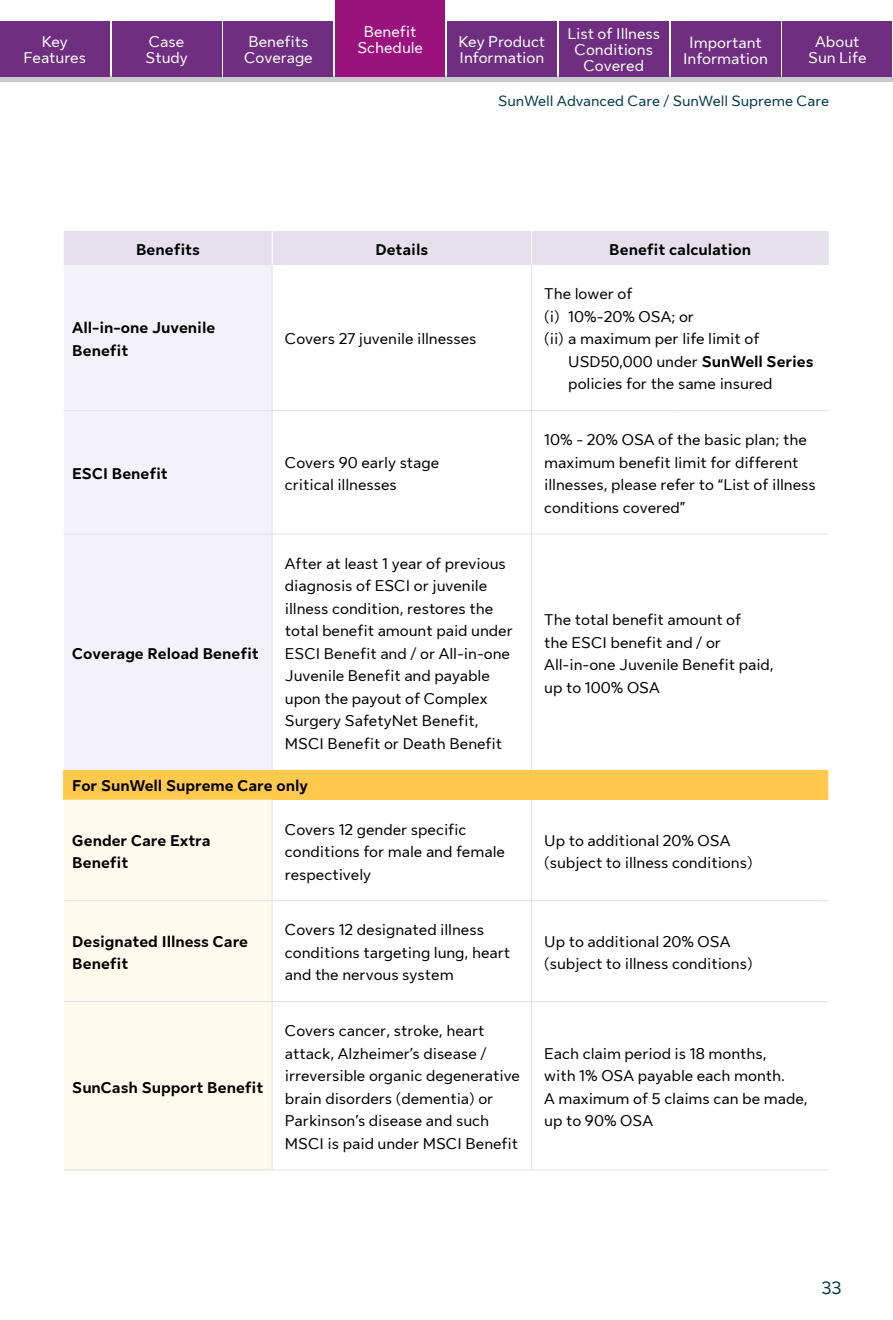
<style>
.page{position:relative;width:893px;height:1320px;background:#fff}
.page>*{position:absolute;margin:0;border:0;box-sizing:border-box;transform-origin:0 0}
.t1{font:18px "Sun Life New Text";color:#003b49}
.t2{font:15.75px/22.5px "Sun Life New Text";color:#000}
.t3{font:700 15.75px/22.5px "Sun Life New Text";color:#000}
.t4{font:15.75px/16.2px "Sun Life New Text";color:#fff;text-align:center}
.t5{font:15px "Sun Life New Text";color:#003b49}
.s1{font-size:16.5px}
.s2{font-weight:700}
</style>
<div class="page">
<div style="left:64px;top:231px;width:765px;height:34px;background:#e4e1ec"></div>
<div style="left:64px;top:265px;width:208px;height:505px;background:#f4f2f9"></div>
<div style="left:64px;top:770px;width:765px;height:30px;background:#ffc94e"></div>
<div style="left:64px;top:800px;width:208px;height:370px;background:#fffaee"></div>
<hr style="left:64px;top:1170px;width:208px;height:1px;background:#e5deec">
<hr style="left:272px;top:1170px;width:259px;height:1px;background:#e5deec">
<hr style="left:531px;top:1170px;width:147px;height:1px;background:#e5deec">
<hr style="left:678px;top:1170px;width:151px;height:1px;background:#e5deec">
<hr style="left:828px;top:770px;width:1px;height:30px;background:#fff">
<hr style="left:272px;top:265px;width:1px;height:145px;background:#e5deec">
<hr style="left:531px;top:265px;width:1px;height:145px;background:#e5deec">
<hr style="left:64px;top:410px;width:208px;height:1px;background:#e5deec">
<hr style="left:272px;top:410px;width:259px;height:1px;background:#e5deec">
<hr style="left:272px;top:411px;width:1px;height:123px;background:#e5deec">
<hr style="left:531px;top:410px;width:147px;height:1px;background:#e5deec">
<hr style="left:531px;top:411px;width:1px;height:123px;background:#e5deec">
<hr style="left:678px;top:410px;width:150px;height:1px;background:#e5deec">
<hr style="left:64px;top:534px;width:208px;height:1px;background:#e5deec">
<hr style="left:272px;top:534px;width:259px;height:1px;background:#e5deec">
<hr style="left:272px;top:534px;width:1px;height:236px;background:#e5deec">
<hr style="left:531px;top:534px;width:147px;height:1px;background:#e5deec">
<hr style="left:531px;top:534px;width:1px;height:236px;background:#e5deec">
<hr style="left:678px;top:534px;width:150px;height:1px;background:#e5deec">
<hr style="left:272px;top:800px;width:1px;height:100px;background:#e5deec">
<hr style="left:531px;top:800px;width:1px;height:100px;background:#e5deec">
<hr style="left:64px;top:900px;width:208px;height:1px;background:#e5deec">
<hr style="left:272px;top:900px;width:259px;height:1px;background:#e5deec">
<hr style="left:272px;top:901px;width:1px;height:100px;background:#e5deec">
<hr style="left:531px;top:900px;width:147px;height:1px;background:#e5deec">
<hr style="left:531px;top:901px;width:1px;height:100px;background:#e5deec">
<hr style="left:678px;top:900px;width:150px;height:1px;background:#e5deec">
<hr style="left:64px;top:1001px;width:208px;height:1px;background:#e5deec">
<hr style="left:272px;top:1001px;width:259px;height:1px;background:#e5deec">
<hr style="left:272px;top:1002px;width:1px;height:168px;background:#e5deec">
<hr style="left:531px;top:1001px;width:147px;height:1px;background:#e5deec">
<hr style="left:531px;top:1002px;width:1px;height:168px;background:#e5deec">
<hr style="left:678px;top:1001px;width:150px;height:1px;background:#e5deec">
<hr style="left:272px;top:231px;width:1px;height:34px;background:#fff">
<hr style="left:531px;top:231px;width:1px;height:34px;background:#fff">
<div style="left:0;top:77px;width:893px;height:5px;background:#c8c9cd"></div>
<div style="left:335px;top:0;width:110px;height:77px;background:#9a137d"></div>
<div style="left:112px;top:21px;width:109px;height:56px;background:#6f2e80"></div>
<div style="left:559px;top:21px;width:110px;height:56px;background:#6f2e80"></div>
<div style="left:0;top:21px;width:110px;height:56px;background:#6f2e80"></div>
<div style="left:224px;top:21px;width:109px;height:56px;background:#6f2e80"></div>
<div style="left:671px;top:21px;width:109px;height:56px;background:#6f2e80"></div>
<div style="left:447px;top:21px;width:110px;height:56px;background:#6f2e80"></div>
<div style="left:782px;top:21px;width:110px;height:56px;background:#6f2e80"></div>
<p class="t4" style="left:357px;top:22px;width:67px">Benefit<br>Schedule</p>
<p class="t4" style="left:145px;top:33px;width:44px;text-align:left">Case<br>Study</p>
<p class="t4" style="left:567px;top:25px;width:94px">List of Illness<br>Conditions<br>Covered</p>
<p class="t4" style="left:24px;top:33px;width:64px">Key<br>Features</p>
<p class="t4" style="left:244px;top:33px;width:70px;text-align:left">Benefits<br>Coverage</p>
<p class="t4" style="left:683px;top:33px;width:86px"><span class="s1">I</span>mportant<br>Information</p>
<p class="t4" style="left:459px;top:33px;width:88px;text-align:left">Key Product<br>Information</p>
<p class="t4" style="left:808px;top:33px;width:60px">About<br>Sun Life</p>
<p class="t5" style="left:498px;top:90px;width:333px">SunWell Advanced Care / SunWell Supreme Care</p>
<p class="t3" style="left:136px;top:237px;width:65px">Benefits</p>
<p class="t3" style="left:376px;top:237px;width:54px">Details</p>
<p class="t3" style="left:609px;top:237px;width:143px">Benefit calculation</p>
<p class="t3" style="left:72px;top:316px;width:144px">All-in-one Juvenile<br>Benefit</p>
<p class="t2" style="left:285px;top:327px;width:193px">Covers 27 juvenile illnesses</p>
<p class="t3" style="left:72px;top:461px;width:97px">ESCI Benefit</p>
<p class="t2" style="left:285px;top:450px;width:156px">Covers 90 early stage critical illnesses</p>
<p class="t3" style="left:72px;top:641px;width:188px">Coverage Reload Benefit</p>
<p class="t2" style="left:285px;top:551px;width:229px">After at least 1 year of previous diagnosis of ESCI or juvenile illness condition, restores the total benefit amount paid under<br>ESCI Benefit and / or All-in-one<br>Juvenile Benefit and payable upon the payout of Complex<br>Surgery SafetyNet Benefit,<br>MSCI Benefit or Death Benefit</p>
<p class="t3" style="left:72px;top:773px;width:237px">For SunWell Supreme Care only</p>
<p class="t2" style="left:544px;top:282px;width:90px">The lower of</p>
<p class="t2" style="left:544px;top:304px;width:151px">(i) 10%-20% OSA; or</p>
<p class="t2" style="left:544px;top:327px;width:217px">(ii) a maximum per life limit of</p>
<p class="t2" style="left:568px;top:349px;width:247px">USD50,000 under <span class="s2">SunWell Series</span></p>
<p class="t2" style="left:568px;top:372px;width:206px">policies for the same insured</p>
<p class="t2" style="left:544px;top:428px;width:273px">10% - 20% OSA of the basic plan; the maximum benefit limit for different illnesses, please refer to “List of illness conditions covered”</p>
<p class="t2" style="left:544px;top:607px;width:231px">The total benefit amount of<br>the ESCI benefit and / or<br>All-in-one Juvenile Benefit paid, up to 100% OSA</p>
<p class="t3" style="left:72px;top:828px;width:140px">Gender Care Extra<br>Benefit</p>
<p class="t2" style="left:285px;top:817px;width:221px">Covers 12 gender specific conditions for male and female respectively</p>
<p class="t2" style="left:544px;top:828px;width:210px">Up to additional 20% OSA (subject to illness conditions)</p>
<p class="t3" style="left:72px;top:929px;width:177px">Designated Illness Care<br>Benefit</p>
<p class="t2" style="left:285px;top:918px;width:227px">Covers 12 designated illness conditions targeting lung, heart and the nervous system</p>
<p class="t2" style="left:544px;top:929px;width:210px">Up to additional 20% OSA (subject to illness conditions)</p>
<p class="t3" style="left:72px;top:1075px;width:193px">SunCash Support Benefit</p>
<p class="t2" style="left:285px;top:1019px;width:237px">Covers cancer, stroke, heart attack, Alzheimer’s disease / irreversible organic degenerative brain disorders (dementia) or<br>Parkinson’s disease and such<br>MSCI is paid under MSCI Benefit</p>
<p class="t2" style="left:544px;top:1041px;width:265px">Each claim period is 18 months,<br>with 1% OSA payable each month.<br>A maximum of 5 claims can be made, up to 90% OSA</p>
<p class="t1" style="left:822px;top:1275px;width:22px">33</p>
</div>
